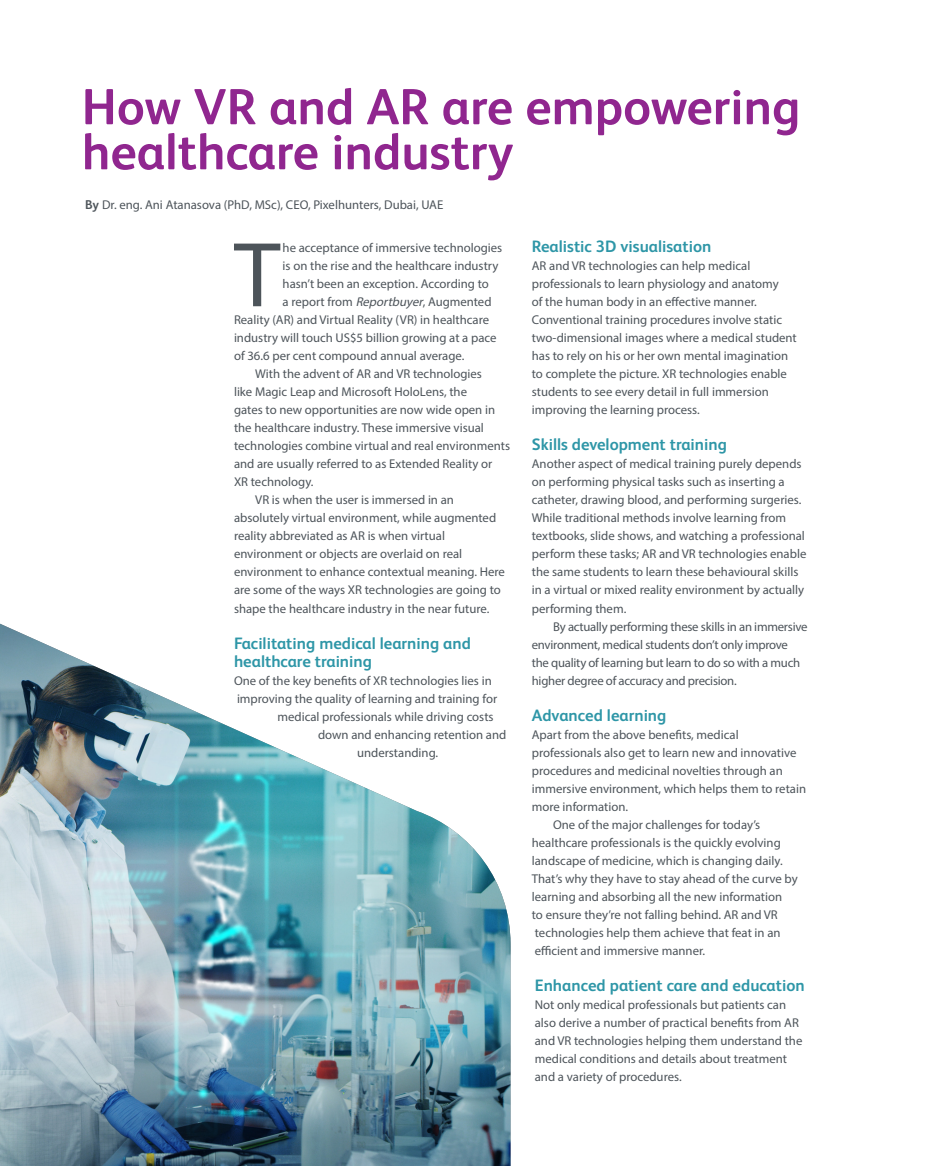
<style>
.page{position:relative;width:936px;height:1166px;background:#fff}
.page>*{position:absolute;margin:0;border:0;box-sizing:border-box;transform-origin:0 0}
.First_paragaph_v2{font:92.85px "Myriad Pro";color:#4d545a}
.Main_Heading_v2{font:700 50.85px/45px "FS Albert";color:#90268f}
.Sub_heading_v2{font:700 16.5px/18px "FS Albert";color:#2e96a7}
.Body_Copy_v2{font:12.75px/18px "Myriad Pro";color:#4d545a}
.First_paragaph_v2-2{font:12.75px "Myriad Pro";color:#4d545a}
.Body_Copy_v2-2{font:12.75px/18px "Myriad Pro";letter-spacing:-.02em;color:#4d545a}
.s1{font-family:"FS Albert";font-weight:700}
.s2{font-style:italic}
</style>
<div class="page">
<img style="left:0;top:623px;width:510px;height:542px">
<p class="Main_Heading_v2" style="left:82px;top:84px;width:720px">How VR and AR are empowering healthcare industry</p>
<p class="Body_Copy_v2" style="left:85px;top:195px;width:360px"><span class="s1">By</span> Dr. eng. Ani Atanasova (PhD, MSc), CEO, Pixelhunters, Dubai, UAE</p>
<p class="First_paragaph_v2" style="left:234px;top:218px;width:48px">T</p>
<p class="First_paragaph_v2-2" style="left:282px;top:240px;width:221px">he acceptance of immersive technologies</p>
<p class="First_paragaph_v2-2" style="left:282px;top:258px;width:217px">is on the rise and the healthcare industry</p>
<p class="First_paragaph_v2-2" style="left:282px;top:276px;width:208px">hasn’t been an exception. According to</p>
<p class="First_paragaph_v2-2" style="left:282px;top:294px;width:210px">a report from <span class="s2">Reportbuyer</span>, Augmented</p>
<p class="First_paragaph_v2-2" style="left:234px;top:312px;width:257px">Reality (AR) and Virtual Reality (VR) in healthcare</p>
<p class="First_paragaph_v2-2" style="left:234px;top:330px;width:264px">industry will touch US$5 billion growing at a pace</p>
<p class="First_paragaph_v2-2" style="left:234px;top:348px;width:232px">of 36.6 per cent compound annual average.</p>
<p class="Body_Copy_v2" style="left:234px;top:365px;width:277px;text-indent:21px">With the advent of AR and VR technologies<br>like Magic Leap and Microsoft HoloLens, the<br>gates to new opportunities are now wide open in the healthcare industry. These immersive visual technologies combine virtual and real environments and are usually referred to as Extended Reality or<br>XR technology.</p>
<p class="Body_Copy_v2" style="left:234px;top:491px;width:272px;text-indent:21px">VR is when the user is immersed in an absolutely virtual environment, while augmented reality abbreviated as AR is when virtual environment or objects are overlaid on real environment to enhance contextual meaning. Here are some of the ways XR technologies are going to shape the healthcare industry in the near future.</p>
<p class="Sub_heading_v2" style="left:234px;top:633px;width:238px">Facilitating medical learning and healthcare training</p>
<p class="Body_Copy_v2" style="left:234px;top:671px;width:259px">One of the key benefits of XR technologies lies in</p>
<p class="Body_Copy_v2" style="left:237px;top:689px;width:262px">improving the quality of learning and training for</p>
<p class="Body_Copy_v2" style="left:277px;top:707px;width:217px">medical professionals while driving costs</p>
<p class="Body_Copy_v2" style="left:318px;top:725px;width:190px">down and enhancing retention and</p>
<p class="Body_Copy_v2" style="left:357px;top:743px;width:83px">understanding.</p>
<p class="Sub_heading_v2" style="left:531px;top:237px;width:181px">Realistic 3D visualisation</p>
<p class="Body_Copy_v2" style="left:531px;top:257px;width:266px">AR and VR technologies can help medical professionals to learn physiology and anatomy<br>of the human body in an effective manner.<br>Conventional training procedures involve static two-dimensional images where a medical student has to rely on his or her own mental imagination to complete the picture. XR technologies enable students to see every detail in full immersion improving the learning process.</p>
<p class="Sub_heading_v2" style="left:531px;top:435px;width:197px">Skills development training</p>
<p class="Body_Copy_v2" style="left:531px;top:455px;width:276px">Another aspect of medical training purely depends on performing physical tasks such as inserting a catheter, drawing blood, and performing surgeries.<br>While traditional methods involve learning from textbooks, slide shows, and watching a professional perform these tasks; AR and VR technologies enable the same students to learn these behavioural skills in a virtual or mixed reality environment by actually performing them.</p>
<p class="Body_Copy_v2-2" style="left:531px;top:617px;width:277px;text-indent:21px">By actually performing these skills in an immersive environment, medical students don’t only improve the quality of learning but learn to do so with a much higher degree of accuracy and precision.</p>
<p class="Sub_heading_v2" style="left:531px;top:705px;width:136px">Advanced learning</p>
<p class="Body_Copy_v2" style="left:531px;top:725px;width:276px">Apart from the above benefits, medical professionals also get to learn new and innovative procedures and medicinal novelties through an immersive environment, which helps them to retain more information.</p>
<p class="Body_Copy_v2" style="left:531px;top:815px;width:267px;text-indent:21px">One of the major challenges for today’s healthcare professionals is the quickly evolving landscape of medicine, which is changing daily.<br>That’s why they have to stay ahead of the curve by learning and absorbing all the new information<br>to ensure they’re not falling behind. AR and VR technologies help them achieve that feat in an efficient and immersive manner.</p>
<p class="Sub_heading_v2" style="left:534px;top:975px;width:271px">Enhanced patient care and education</p>
<p class="Body_Copy_v2" style="left:534px;top:995px;width:269px">Not only medical professionals but patients can also derive a number of practical benefits from AR and VR technologies helping them understand the medical conditions and details about treatment and a variety of procedures.</p>
</div>
